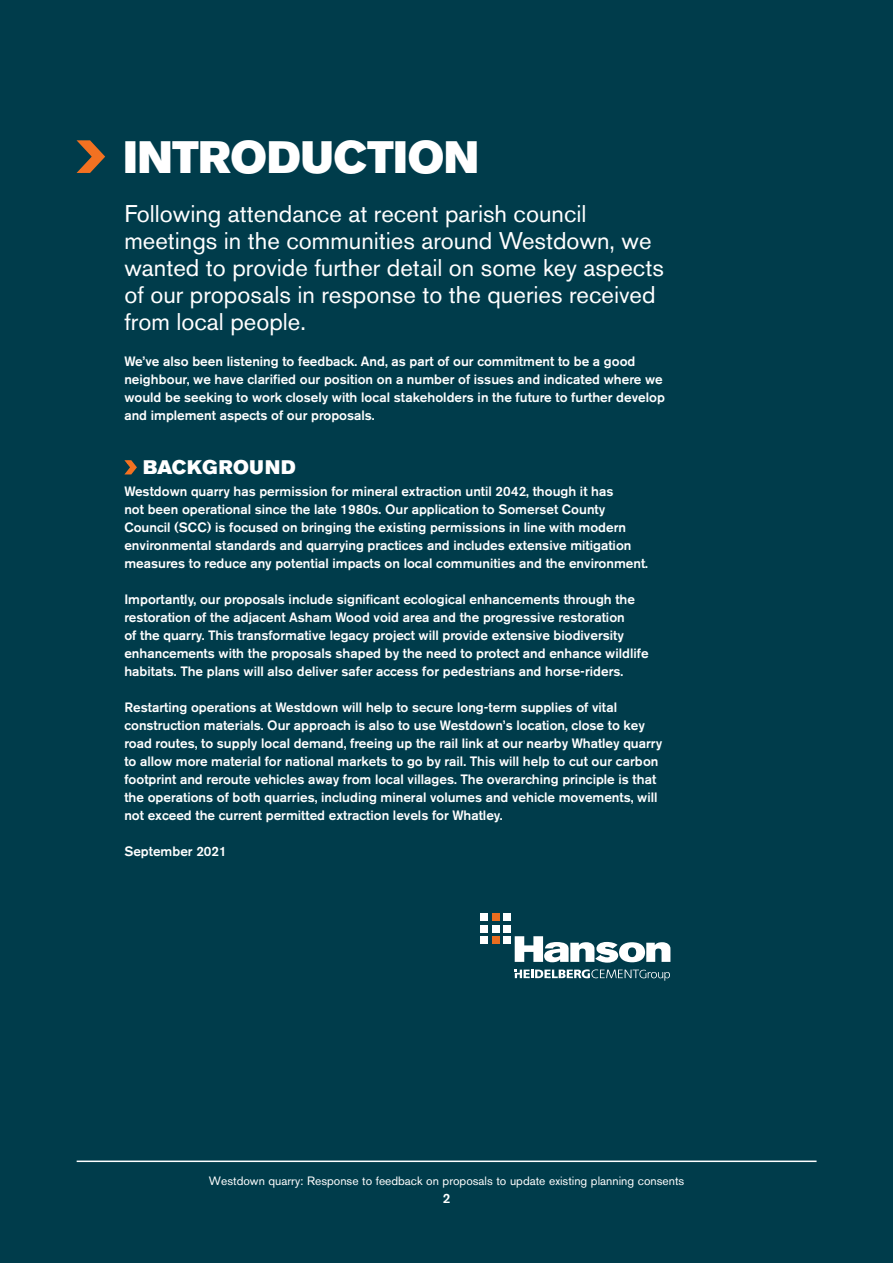
<style>
.page{position:relative;width:893px;height:1263px;background:#003c4b}
.page>*{position:absolute;margin:0;border:0;box-sizing:border-box;transform-origin:0 0}
.t1{font:45px "Akzidenz Grotesk BE Super";color:#fff}
.t2{font:24px/27px "Akzidenz Grotesk BE";color:#fff}
.t3{font:19.5px "Akzidenz Grotesk BE Super";letter-spacing:.03em;color:#fff}
.t4{font:500 13.5px/18px "Akzidenz Grotesk BE";color:#fff}
.t5{font:12px "Akzidenz Grotesk BE";color:#fff}
</style>
<div class="page">
<svg style="left:76px;top:140px;width:30px;height:33px"></svg>
<hr style="left:77px;top:1160px;width:739px;height:2px;background:#fff">
<svg style="left:124px;top:460px;width:13px;height:15px"></svg>
<div style="left:492px;top:913px;width:8px;height:8px;background:#ea6d1f"></div>
<div style="left:492px;top:936px;width:8px;height:8px;background:#ea6d1f"></div>
<svg style="left:515px;top:936px;width:155px;height:27px"></svg>
<div style="left:503px;top:913px;width:8px;height:8px;background:#fff"></div>
<div style="left:503px;top:925px;width:8px;height:8px;background:#fff"></div>
<div style="left:503px;top:936px;width:8px;height:8px;background:#fff"></div>
<div style="left:492px;top:925px;width:8px;height:8px;background:#fff"></div>
<div style="left:480px;top:913px;width:8px;height:8px;background:#fff"></div>
<div style="left:480px;top:925px;width:8px;height:8px;background:#fff"></div>
<div style="left:480px;top:936px;width:8px;height:8px;background:#fff"></div>
<svg style="left:515px;top:969px;width:155px;height:12px"></svg>
<h1 class="t1" style="left:124px;top:131px;width:357px">INTRODUCTION</h1>
<h2 class="t2" style="left:124px;top:200px;width:541px">Following attendance at recent parish council meetings in the communities around Westdown, we wanted to provide further detail on some key aspects of our proposals in response to the queries received from local people.</h2>
<p class="t4" style="left:124px;top:352px;width:542px">We’ve also been listening to feedback. And, as part of our commitment to be a good neighbour, we have clarified our position on a number of issues and indicated where we would be seeking to work closely with local stakeholders in the future to further develop and implement aspects of our proposals.</p>
<h3 class="t3" style="left:143px;top:456px;width:154px">BACKGROUND</h3>
<p class="t4" style="left:124px;top:483px;width:525px">Westdown quarry has permission for mineral extraction until 2042, though it has<br>not been operational since the late 1980s. Our application to Somerset County Council (SCC) is focused on bringing the existing permissions in line with modern environmental standards and quarrying practices and includes extensive mitigation measures to reduce any potential impacts on local communities and the environment.</p>
<p class="t4" style="left:124px;top:591px;width:526px">Importantly, our proposals include significant ecological enhancements through the restoration of the adjacent Asham Wood void area and the progressive restoration<br>of the quarry. This transformative legacy project will provide extensive biodiversity enhancements with the proposals shaped by the need to protect and enhance wildlife habitats. The plans will also deliver safer access for pedestrians and horse-riders.</p>
<p class="t4" style="left:124px;top:698px;width:539px">Restarting operations at Westdown will help to secure long-term supplies of vital construction materials. Our approach is also to use Westdown’s location, close to key road routes, to supply local demand, freeing up the rail link at our nearby Whatley quarry to allow more material for national markets to go by rail. This will help to cut our carbon footprint and reroute vehicles away from local villages. The overarching principle is that the operations of both quarries, including mineral volumes and vehicle movements, will not exceed the current permitted extraction levels for Whatley.</p>
<p class="t4" style="left:124px;top:842px;width:104px">September 2021</p>
<p class="t5" style="left:209px;top:1174px;width:477px">Westdown quarry: Response to feedback on proposals to update existing planning consents</p>
<p class="t4" style="left:443px;top:1189px;width:9px">2</p>
</div>
